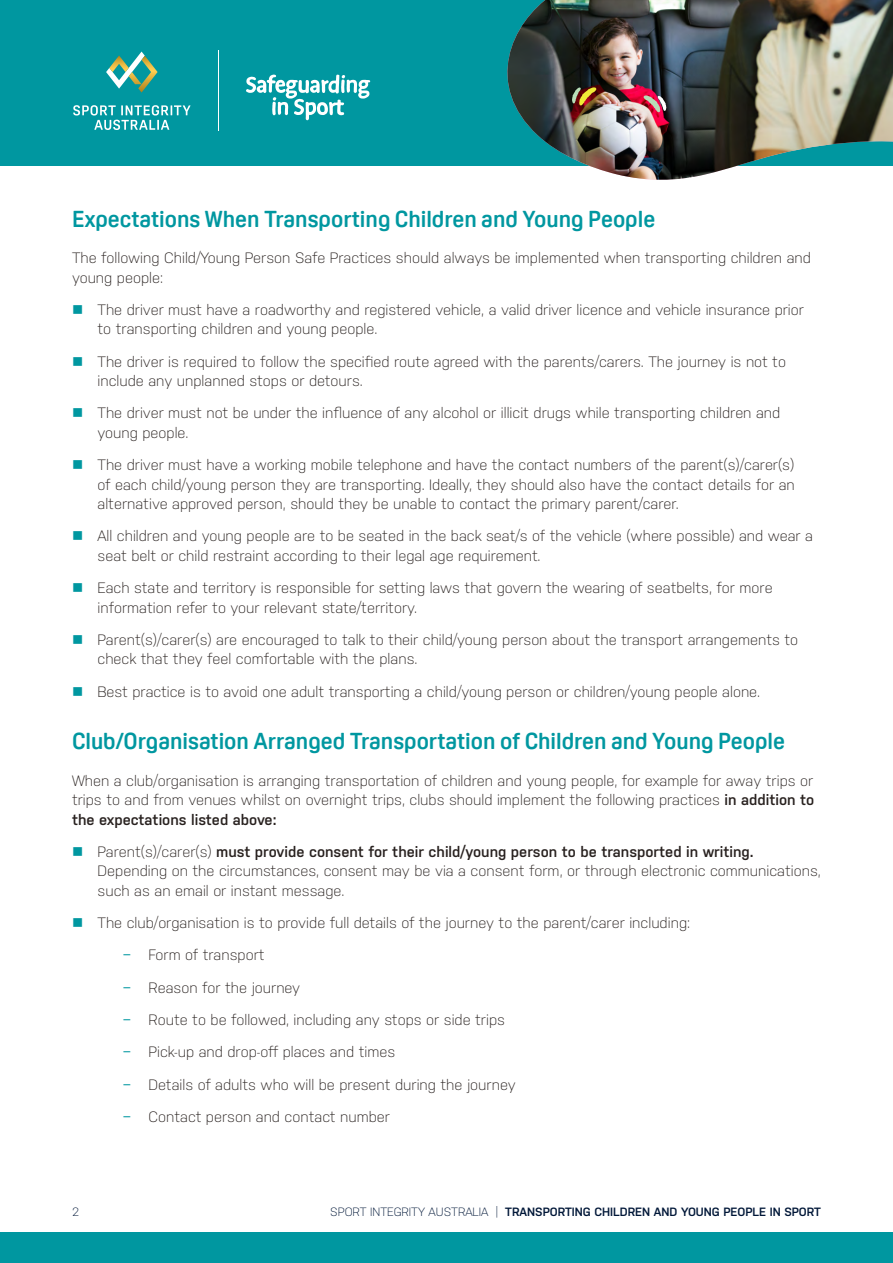
<style>
.page{position:relative;width:893px;height:1263px;background:#fff}
.page>*{position:absolute;margin:0;border:0;box-sizing:border-box;transform-origin:0 0}
.t1{font:700 22.5px "Oscine";color:#0097a0}
.Body{font:300 15px/19.5px "Nudista";color:#292220}
.t2{font:600 12px "Nudista";color:#001738}
.t3{font:300 12px "Nudista";color:#001738}
.s1{font-weight:600}
.s2{font-weight:400;color:#0097a0}
.s3{font-weight:300}
</style>
<div class="page">
<div style="left:0;top:1232px;width:893px;height:31px;background:#0097a0"></div>
<div style="left:0;top:0;width:893px;height:166px;background:#0097a0"></div>
<img style="left:507px;top:0;width:386px;height:180px">
<svg style="left:73px;top:105px;width:117px;height:25px"></svg>
<hr style="left:218px;top:51px;width:1px;height:80px;background:#fff">
<svg style="left:246px;top:75px;width:124px;height:45px"></svg>
<svg style="left:106px;top:52px;width:52px;height:41px"></svg>
<svg style="left:572px;top:87px;width:24px;height:18px"></svg>
<svg style="left:643px;top:95px;width:23px;height:17px"></svg>
<h2 class="t1" style="left:72px;top:206px;width:585px">Expectations When Transporting Children and Young People</h2>
<p class="Body" style="left:72px;top:248px;width:740px">The following Child/Young Person Safe Practices should always be implemented when transporting children and young people:</p>
<p class="Body" style="left:98px;top:300px;width:708px">The driver must have a roadworthy and registered vehicle, a valid driver licence and vehicle insurance prior to transporting children and young people.</p>
<p class="Body" style="left:98px;top:351px;width:690px">The driver is required to follow the specified route agreed with the parents/carers. The journey is not to include any unplanned stops or detours.</p>
<p class="Body" style="left:98px;top:403px;width:684px">The driver must not be under the influence of any alcohol or illicit drugs while transporting children and young people.</p>
<p class="Body" style="left:98px;top:455px;width:699px;text-align:justify">The driver must have a working mobile telephone and have the contact numbers of the parent(s)/carer(s) of each child/young person they are transporting. Ideally, they should also have the contact details for an alternative approved person, should they be unable to contact the primary parent/carer.</p>
<p class="Body" style="left:98px;top:526px;width:717px">All children and young people are to be seated in the back seat/s of the vehicle (where possible) and wear a seat belt or child restraint according to their legal age requirement.</p>
<p class="Body" style="left:98px;top:578px;width:677px">Each state and territory is responsible for setting laws that govern the wearing of seatbelts, for more information refer to your relevant state/territory.</p>
<p class="Body" style="left:98px;top:630px;width:702px">Parent(s)/carer(s) are encouraged to talk to their child/young person about the transport arrangements to check that they feel comfortable with the plans.</p>
<p class="Body" style="left:98px;top:681px;width:664px">Best practice is to avoid one adult transporting a child/young person or children/young people alone.</p>
<h2 class="t1" style="left:72px;top:728px;width:715px">Club/Organisation Arranged Transportation of Children and Young People</h2>
<p class="Body" style="left:72px;top:770px;width:744px;text-align:justify">When a club/organisation is arranging transportation of children and young people, for example for away trips or trips to and from venues whilst on overnight trips, clubs should implement the following practices <span class="s1">in addition to the expectations listed above:</span></p>
<p class="Body" style="left:98px;top:842px;width:725px">Parent(s)/carer(s) <span class="s1">must provide consent for their child/young person to be transported in writing.<br></span>Depending on the circumstances, consent may be via a consent form, or through electronic communications, such as an email or instant message.</p>
<p class="Body" style="left:98px;top:913px;width:594px">The club/organisation is to provide full details of the journey to the parent/carer including:</p>
<p class="Body" style="left:123px;top:945px;width:143px"><span class="s2">−</span> Form of transport</p>
<p class="Body" style="left:123px;top:977px;width:179px"><span class="s2">−</span> Reason for the journey</p>
<p class="Body" style="left:123px;top:1010px;width:383px"><span class="s2">−</span> Route to be followed, including any stops or side trips</p>
<p class="Body" style="left:123px;top:1042px;width:274px"><span class="s2">−</span> Pick-up and drop-off places and times</p>
<p class="Body" style="left:123px;top:1074px;width:394px"><span class="s2">−</span> Details of adults who will be present during the journey</p>
<p class="Body" style="left:123px;top:1107px;width:269px"><span class="s2">−</span> Contact person and contact number</p>
<p class="t3" style="left:72px;top:1205px;width:9px">2</p>
<p class="t2" style="left:330px;top:1205px;width:492px"><span class="s3">SPORT INTEGRITY AUSTRALIA |</span> TRANSPORTING CHILDREN AND YOUNG PEOPLE IN SPORT</p>
</div>
